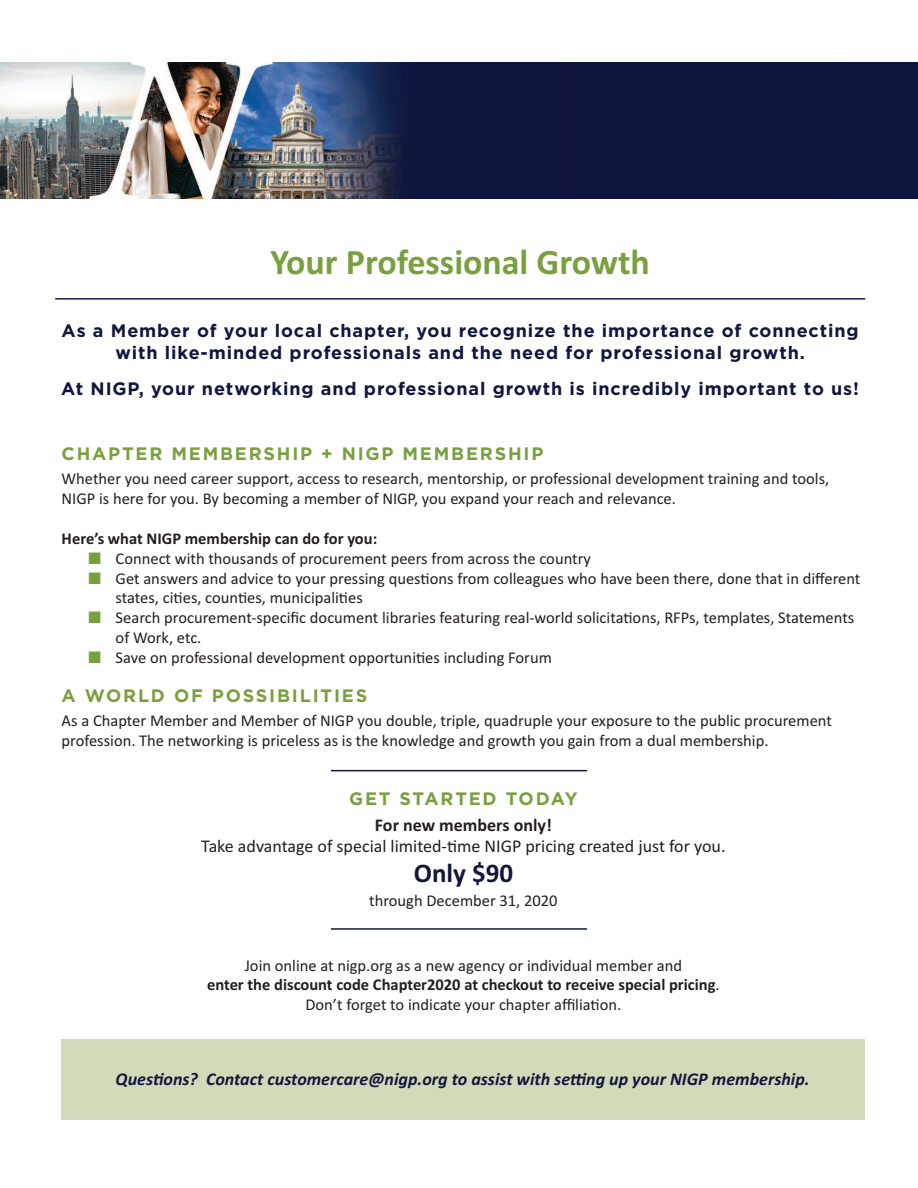
<style>
.page{position:relative;width:918px;height:1188px;background:#fff}
.page>*{position:absolute;margin:0;border:0;box-sizing:border-box;transform-origin:0 0}
.t1{font:700 36px "Calibri";color:#79a03e}
.t2{font:700 27px "Calibri";color:#12163e}
.t3{font:700 18px/22.5px "Gotham";letter-spacing:.05em;color:#12163e;text-align:center}
.t4{font:italic 700 18px "Calibri";color:#12163e}
.t5{font:700 18px "Gotham";letter-spacing:.1em;color:#79a03e}
.t6{font:18px "Calibri";color:#231f20}
.t7{font:700 18px "Calibri";color:#231f20}
.t8{font:16.5px/19.8px "Calibri";color:#231f20}
.t9{font:700 16.5px "Calibri";color:#231f20}
.s1{color:#79a03e}
.s2{font-weight:700}
</style>
<div class="page">
<img style="left:0;top:62px;width:918px;height:136px">
<div style="left:745px;top:62px;width:94px;height:136px;background:#0f143d"></div>
<div style="left:684px;top:62px;width:61px;height:136px;background:#0f143d"></div>
<div style="left:561px;top:62px;width:123px;height:136px;background:#0f143d"></div>
<div style="left:62px;top:1039px;width:803px;height:81px;background:#d2dbb9"></div>
<hr style="left:55px;top:298px;width:810px;height:2px;background:#12163e">
<hr style="left:331px;top:770px;width:256px;height:1px;background:#12163e">
<hr style="left:331px;top:928px;width:256px;height:2px;background:#12163e">
<h1 class="t1" style="left:270px;top:240px;width:381px">Your Professional Growth</h1>
<p class="t3" style="left:62px;top:321px;width:799px">As a Member of your local chapter, you recognize the importance of connecting with like-minded professionals and the need for professional growth.</p>
<p class="t3" style="left:61px;top:379px;width:799px">At NIGP, your networking and professional growth is incredibly important to us!</p>
<p class="t5" style="left:62px;top:448px;width:483px">CHAPTER MEMBERSHIP + NIGP MEMBERSHIP</p>
<p class="t8" style="left:62px;top:469px;width:769px">Whether you need career support, access to research, mentorship, or professional development training and tools,<br>NIGP is here for you. By becoming a member of NIGP, you expand your reach and relevance.</p>
<p class="t9" style="left:62px;top:528px;width:317px">Here’s what NIGP membership can do for you:</p>
<p class="t8" style="left:89px;top:548px;width:504px"><span class="s1">■</span> Connect with thousands of procurement peers from across the country</p>
<p class="t8" style="left:116px;top:568px;width:746px;text-indent:-27px"><span class="s1">■</span> Get answers and advice to your pressing questions from colleagues who have been there, done that in different states, cities, counties, municipalities</p>
<p class="t8" style="left:116px;top:608px;width:740px;text-indent:-27px"><span class="s1">■</span> Search procurement-specific document libraries featuring real-world solicitations, RFPs, templates, Statements of Work, etc.</p>
<p class="t8" style="left:89px;top:647px;width:465px"><span class="s1">■</span> Save on professional development opportunities including Forum</p>
<p class="t5" style="left:62px;top:690px;width:307px">A WORLD OF POSSIBILITIES</p>
<p class="t8" style="left:62px;top:711px;width:772px">As a Chapter Member and Member of NIGP you double, triple, quadruple your exposure to the public procurement profession. The networking is priceless as is the knowledge and growth you gain from a dual membership.</p>
<p class="t5" style="left:349px;top:793px;width:230px">GET STARTED TODAY</p>
<p class="t7" style="left:375px;top:814px;width:178px">For new members only!</p>
<p class="t6" style="left:201px;top:835px;width:526px">Take advantage of special limited-time NIGP pricing created just for you.</p>
<h2 class="t2" style="left:414px;top:856px;width:101px">Only $90</h2>
<p class="t8" style="left:369px;top:891px;width:190px">through December 31, 2020</p>
<p class="t8" style="left:207px;top:955px;width:514px;text-align:center">Join online at nigp.org as a new agency or individual member and<br><span class="s2">enter the discount code Chapter2020 at checkout to receive special pricing</span>.<br>Don’t forget to indicate your chapter affiliation.</p>
<p class="t4" style="left:116px;top:1068px;width:696px">Questions? Contact customercare@nigp.org to assist with setting up your NIGP membership.</p>
</div>
